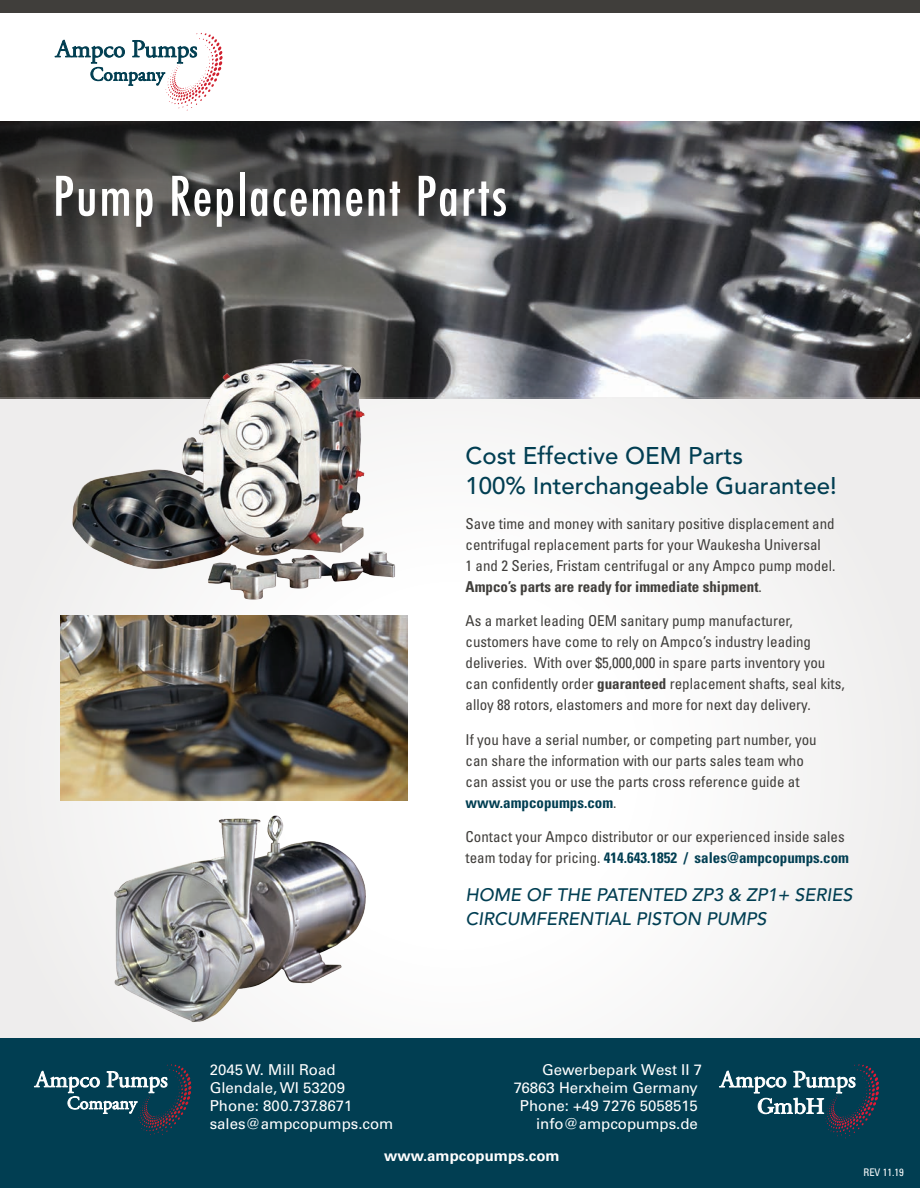
<style>
.page{position:relative;width:920px;height:1188px;background:#fff}
.page>*{position:absolute;margin:0;border:0;box-sizing:border-box;transform-origin:0 0}
.t1{font:60px "Function Cond";letter-spacing:.03em;color:#fff}
.t2{font:500 24px/30px "Avenir LT Std";color:#013e52}
.t3{font:italic 500 18px/24px "Avenir LT Std";color:#013e52}
.t4{font:condensed 15px/21px "Univers LT Std";color:#403e3b}
.t5{font:15px/18px "Univers LT Std";color:#fff}
.t6{font:700 15px "Univers LT Std";color:#fff}
.t7{font:condensed 10.5px "Univers LT Std";color:#fff}
.s1{font-weight:700}
.s2{font-weight:700;color:#013e52}
</style>
<div class="page">
<img style="left:0;top:248px;width:920px;height:149px">
<div style="left:0;top:397px;width:920px;height:736px;background:#f7f7f7"></div>
<svg style="left:55px;top:33px;width:168px;height:78px"></svg>
<img style="left:80px;top:800px;width:318px;height:239px">
<div style="left:0;top:1039px;width:920px;height:149px;background:#013e52"></div>
<div style="left:0;top:0;width:920px;height:13px;background:#403e3b"></div>
<img style="left:61px;top:615px;width:346px;height:185px">
<svg style="left:34px;top:1064px;width:158px;height:70px"></svg>
<svg style="left:719px;top:1064px;width:160px;height:74px"></svg>
<svg style="left:0;top:122px;width:920px;height:126px;background:#555557"></svg>
<img style="left:57px;top:339px;width:353px;height:261px">
<h1 class="t1" style="left:53px;top:164px;width:455px">Pump Replacement Parts</h1>
<h2 class="t2" style="left:465px;top:442px;width:373px">Cost Effective OEM Parts<br>100% Interchangeable Guarantee!</h2>
<p class="t4" style="left:465px;top:513px;width:371px">Save time and money with sanitary positive displacement and centrifugal replacement parts for your Waukesha Universal<br>1 and 2 Series, Fristam centrifugal or any Ampco pump model.<br><span class="s1">Ampco’s parts are ready for immediate shipment</span>.</p>
<p class="t4" style="left:465px;top:610px;width:381px">As a market leading OEM sanitary pump manufacturer, customers have come to rely on Ampco’s industry leading deliveries. With over $5,000,000 in spare parts inventory you can confidently order <span class="s1">guaranteed</span> replacement shafts, seal kits, alloy 88 rotors, elastomers and more for next day delivery.</p>
<p class="t4" style="left:465px;top:729px;width:353px">If you have a serial number, or competing part number, you can share the information with our parts sales team who can assist you or use the parts cross reference guide at <span class="s2">www.ampcopumps.com</span>.</p>
<p class="t4" style="left:465px;top:826px;width:385px">Contact your Ampco distributor or our experienced inside sales team today for pricing. <span class="s2">414.643.1852 / sales@ampcopumps.com</span></p>
<p class="t3" style="left:465px;top:883px;width:389px">HOME OF THE PATENTED ZP3 &amp; ZP1+ SERIES<br>CIRCUMFERENTIAL PISTON PUMPS</p>
<p class="t5" style="left:514px;top:1061px;width:190px;text-align:right">Gewerbepark West II 7<br>76863 Herxheim Germany<br>Phone: +49 7276 5058515 info@ampcopumps.de</p>
<p class="t5" style="left:210px;top:1061px;width:185px">2045 W. Mill Road<br>Glendale, WI 53209<br>Phone: 800.737.8671 sales@ampcopumps.com</p>
<p class="t6" style="left:384px;top:1147px;width:177px">www.ampcopumps.com</p>
<p class="t7" style="left:863px;top:1166px;width:42px">REV 11.19</p>
</div>
